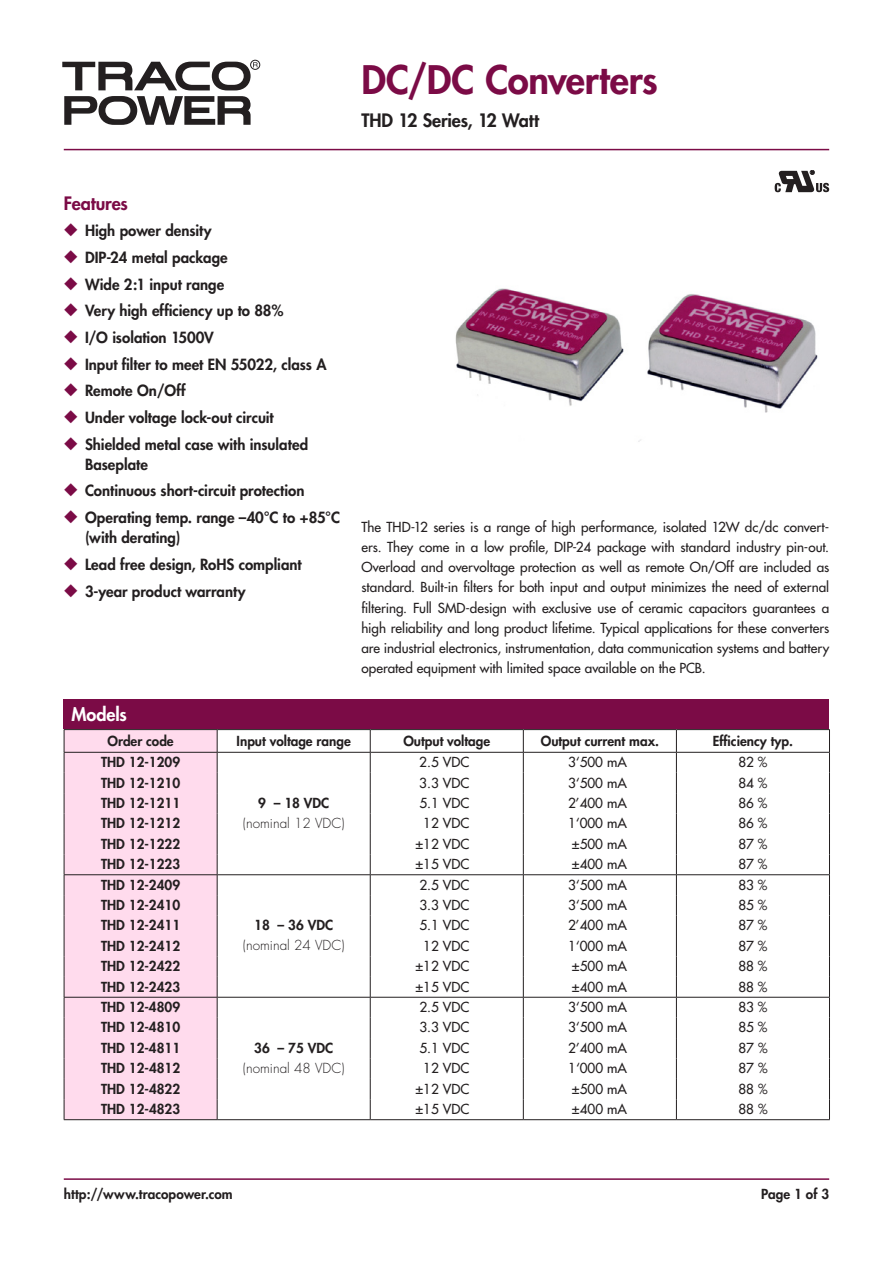
<style>
.page{position:relative;width:893px;height:1263px;background:#fff}
.page>*{position:absolute;margin:0;border:0;box-sizing:border-box;transform-origin:0 0}
.t1{font:800 38.25px "Futura";letter-spacing:-.005em;color:#7b0b46}
.t2{font:800 18px "Futura";letter-spacing:-.01em;color:#231f20}
.t3{font:800 18px "Futura";letter-spacing:-.01em;color:#7b0b46}
.t4{font:800 18px "Futura";letter-spacing:-.005em;color:#fff}
.t5{font:800 15px/20.2px "Futura";color:#231f20}
.t6{font:13.5px/20.2px "Futura";color:#231f20;text-align:justify}
.t7{font:800 13.5px "Futura";color:#231f20}
.t8{font:300 13.5px "Futura";color:#231f20}
.s1{color:#7b0b46}
</style>
<div class="page">
<div style="left:250px;top:60px;width:10px;height:10px;border:1px solid #231f20;border-radius:50%"></div>
<svg style="left:64px;top:96px;width:187px;height:29px"></svg>
<svg style="left:62px;top:62px;width:196px;height:28px"></svg>
<hr style="left:64px;top:1178px;width:765px;height:2px;background:#7b0b46">
<hr style="left:64px;top:149px;width:765px;height:1px;background:#7b0b46">
<div style="left:65px;top:730px;width:152px;height:389px;background:#ffdbed"></div>
<hr style="left:64px;top:729px;width:153px;height:1px;background:#231f20">
<hr style="left:217px;top:729px;width:153px;height:1px;background:#231f20">
<hr style="left:370px;top:729px;width:153px;height:1px;background:#231f20">
<hr style="left:523px;top:729px;width:153px;height:1px;background:#231f20">
<hr style="left:676px;top:729px;width:154px;height:1px;background:#231f20">
<hr style="left:64px;top:752px;width:153px;height:1px;background:#231f20">
<hr style="left:217px;top:752px;width:153px;height:1px;background:#231f20">
<hr style="left:370px;top:752px;width:153px;height:1px;background:#231f20">
<hr style="left:523px;top:752px;width:153px;height:1px;background:#231f20">
<hr style="left:676px;top:752px;width:154px;height:1px;background:#231f20">
<hr style="left:64px;top:874px;width:153px;height:1px;background:#231f20">
<hr style="left:217px;top:874px;width:153px;height:1px;background:#231f20">
<hr style="left:370px;top:874px;width:153px;height:1px;background:#231f20">
<hr style="left:523px;top:874px;width:153px;height:1px;background:#231f20">
<hr style="left:676px;top:874px;width:154px;height:1px;background:#231f20">
<hr style="left:64px;top:997px;width:153px;height:1px;background:#231f20">
<hr style="left:217px;top:997px;width:153px;height:1px;background:#231f20">
<hr style="left:370px;top:997px;width:153px;height:1px;background:#231f20">
<hr style="left:523px;top:997px;width:153px;height:1px;background:#231f20">
<hr style="left:676px;top:997px;width:154px;height:1px;background:#231f20">
<svg style="left:64px;top:730px;width:1px;height:389px"></svg>
<svg style="left:217px;top:730px;width:1px;height:389px"></svg>
<svg style="left:370px;top:730px;width:1px;height:389px"></svg>
<svg style="left:523px;top:730px;width:1px;height:389px"></svg>
<svg style="left:676px;top:730px;width:1px;height:389px"></svg>
<svg style="left:829px;top:730px;width:1px;height:389px"></svg>
<hr style="left:64px;top:1119px;width:153px;height:1px;background:#231f20">
<hr style="left:217px;top:1119px;width:153px;height:1px;background:#231f20">
<hr style="left:370px;top:1119px;width:153px;height:1px;background:#231f20">
<hr style="left:523px;top:1119px;width:153px;height:1px;background:#231f20">
<hr style="left:676px;top:1119px;width:154px;height:1px;background:#231f20">
<div style="left:64px;top:699px;width:765px;height:30px;background:#7b0b46"></div>
<svg style="left:775px;top:170px;width:54px;height:22px"></svg>
<img style="left:455px;top:288px;width:363px;height:154px">
<h1 class="t1" style="left:361px;top:56px;width:298px">DC/DC Converters</h1>
<h2 class="t2" style="left:361px;top:109px;width:179px">THD 12 Series, 12 Watt</h2>
<h2 class="t3" style="left:64px;top:192px;width:66px">Features</h2>
<p class="t5" style="left:64px;top:221px;width:149px"><span class="s1">◆</span> High power density</p>
<p class="t5" style="left:64px;top:247px;width:165px"><span class="s1">◆</span> DIP-24 metal package</p>
<p class="t5" style="left:64px;top:274px;width:162px"><span class="s1">◆</span> Wide 2:1 input range</p>
<p class="t5" style="left:64px;top:301px;width:221px"><span class="s1">◆</span> Very high efficiency up to 88%</p>
<p class="t5" style="left:64px;top:327px;width:151px"><span class="s1">◆</span> I/O isolation 1500V</p>
<p class="t5" style="left:64px;top:354px;width:264px"><span class="s1">◆</span> Input filter to meet EN 55022, class A</p>
<p class="t5" style="left:64px;top:381px;width:124px"><span class="s1">◆</span> Remote On/Off</p>
<p class="t5" style="left:64px;top:407px;width:211px"><span class="s1">◆</span> Under voltage lock-out circuit</p>
<p class="t5" style="left:85px;top:434px;width:225px;text-indent:-21px"><span class="s1">◆</span> Shielded metal case with insulated<br>Baseplate</p>
<p class="t5" style="left:64px;top:481px;width:242px"><span class="s1">◆</span> Continuous short-circuit protection</p>
<p class="t5" style="left:85px;top:507px;width:256px;text-indent:-21px"><span class="s1">◆</span> Operating temp. range –40°C to +85°C (with derating)</p>
<p class="t5" style="left:64px;top:554px;width:239px"><span class="s1">◆</span> Lead free design, RoHS compliant</p>
<p class="t5" style="left:64px;top:581px;width:183px"><span class="s1">◆</span> 3-year product warranty</p>
<h2 class="t4" style="left:72px;top:703px;width:57px">Models</h2>
<p class="t6" style="left:361px;top:516px;width:469px">The THD-12 series is a range of high performance, isolated 12W dc/dc convert&shy;ers. They come in a low profile, DIP-24 package with standard industry pin-out.<br>Overload and overvoltage protection as well as remote On/Off are included as standard. Built-in filters for both input and output minimizes the need of external filtering. Full SMD-design with exclusive use of ceramic capacitors guarantees a high reliability and long product lifetime. Typical applications for these converters are industrial electronics, instrumentation, data communication systems and battery operated equipment with limited space available on the PCB.</p>
<p class="t7" style="left:108px;top:733px;width:68px">Order code</p>
<p class="t7" style="left:237px;top:733px;width:116px">Input voltage range</p>
<p class="t7" style="left:403px;top:733px;width:88px">Output voltage</p>
<p class="t7" style="left:541px;top:733px;width:120px">Output current max.</p>
<p class="t7" style="left:713px;top:733px;width:82px">Efficiency typ.</p>
<p class="t7" style="left:101px;top:754px;width:81px">THD 12-1209</p>
<p class="t6" style="left:419px;top:752px;width:51px">2.5 VDC</p>
<p class="t6" style="left:568px;top:752px;width:60px">3‘500 mA</p>
<p class="t6" style="left:738px;top:752px;width:31px">82 %</p>
<p class="t7" style="left:101px;top:774px;width:81px">THD 12-1210</p>
<p class="t6" style="left:419px;top:772px;width:51px">3.3 VDC</p>
<p class="t6" style="left:568px;top:772px;width:60px">3‘500 mA</p>
<p class="t6" style="left:738px;top:772px;width:31px">84 %</p>
<p class="t7" style="left:101px;top:794px;width:81px">THD 12-1211</p>
<p class="t7" style="left:258px;top:794px;width:73px">9 – 18 VDC</p>
<p class="t6" style="left:419px;top:793px;width:51px">5.1 VDC</p>
<p class="t6" style="left:568px;top:793px;width:60px">2’400 mA</p>
<p class="t6" style="left:738px;top:793px;width:31px">86 %</p>
<p class="t7" style="left:101px;top:815px;width:81px">THD 12-1212</p>
<p class="t8" style="left:243px;top:815px;width:103px">(nominal 12 VDC)</p>
<p class="t6" style="left:423px;top:813px;width:48px">12 VDC</p>
<p class="t6" style="left:568px;top:813px;width:60px">1‘000 mA</p>
<p class="t6" style="left:738px;top:813px;width:31px">86 %</p>
<p class="t7" style="left:101px;top:835px;width:81px">THD 12-1222</p>
<p class="t6" style="left:415px;top:834px;width:55px">±12 VDC</p>
<p class="t6" style="left:572px;top:834px;width:56px">±500 mA</p>
<p class="t6" style="left:738px;top:834px;width:31px">87 %</p>
<p class="t7" style="left:101px;top:856px;width:81px">THD 12-1223</p>
<p class="t6" style="left:415px;top:854px;width:55px">±15 VDC</p>
<p class="t6" style="left:572px;top:854px;width:56px">±400 mA</p>
<p class="t6" style="left:738px;top:854px;width:31px">87 %</p>
<p class="t7" style="left:101px;top:876px;width:81px">THD 12-2409</p>
<p class="t6" style="left:419px;top:874px;width:51px">2.5 VDC</p>
<p class="t6" style="left:568px;top:874px;width:60px">3‘500 mA</p>
<p class="t6" style="left:738px;top:874px;width:31px">83 %</p>
<p class="t7" style="left:101px;top:896px;width:81px">THD 12-2410</p>
<p class="t6" style="left:419px;top:895px;width:51px">3.3 VDC</p>
<p class="t6" style="left:568px;top:895px;width:60px">3‘500 mA</p>
<p class="t6" style="left:738px;top:895px;width:31px">85 %</p>
<p class="t7" style="left:101px;top:917px;width:81px">THD 12-2411</p>
<p class="t7" style="left:254px;top:917px;width:81px">18 – 36 VDC</p>
<p class="t6" style="left:419px;top:915px;width:51px">5.1 VDC</p>
<p class="t6" style="left:568px;top:915px;width:60px">2’400 mA</p>
<p class="t6" style="left:738px;top:915px;width:31px">87 %</p>
<p class="t7" style="left:101px;top:937px;width:81px">THD 12-2412</p>
<p class="t8" style="left:243px;top:937px;width:103px">(nominal 24 VDC)</p>
<p class="t6" style="left:423px;top:936px;width:48px">12 VDC</p>
<p class="t6" style="left:568px;top:936px;width:60px">1‘000 mA</p>
<p class="t6" style="left:738px;top:936px;width:31px">87 %</p>
<p class="t7" style="left:101px;top:958px;width:81px">THD 12-2422</p>
<p class="t6" style="left:415px;top:956px;width:55px">±12 VDC</p>
<p class="t6" style="left:572px;top:956px;width:56px">±500 mA</p>
<p class="t6" style="left:738px;top:956px;width:31px">88 %</p>
<p class="t7" style="left:101px;top:978px;width:81px">THD 12-2423</p>
<p class="t6" style="left:415px;top:976px;width:55px">±15 VDC</p>
<p class="t6" style="left:572px;top:976px;width:56px">±400 mA</p>
<p class="t6" style="left:738px;top:976px;width:31px">88 %</p>
<p class="t7" style="left:101px;top:998px;width:81px">THD 12-4809</p>
<p class="t6" style="left:419px;top:997px;width:51px">2.5 VDC</p>
<p class="t6" style="left:568px;top:997px;width:60px">3‘500 mA</p>
<p class="t6" style="left:738px;top:997px;width:31px">83 %</p>
<p class="t7" style="left:101px;top:1019px;width:81px">THD 12-4810</p>
<p class="t6" style="left:419px;top:1017px;width:51px">3.3 VDC</p>
<p class="t6" style="left:568px;top:1017px;width:60px">3‘500 mA</p>
<p class="t6" style="left:738px;top:1017px;width:31px">85 %</p>
<p class="t7" style="left:101px;top:1039px;width:81px">THD 12-4811</p>
<p class="t7" style="left:254px;top:1039px;width:81px">36 – 75 VDC</p>
<p class="t6" style="left:419px;top:1038px;width:51px">5.1 VDC</p>
<p class="t6" style="left:568px;top:1038px;width:60px">2’400 mA</p>
<p class="t6" style="left:738px;top:1038px;width:31px">87 %</p>
<p class="t7" style="left:101px;top:1060px;width:81px">THD 12-4812</p>
<p class="t8" style="left:243px;top:1060px;width:103px">(nominal 48 VDC)</p>
<p class="t6" style="left:423px;top:1058px;width:48px">12 VDC</p>
<p class="t6" style="left:568px;top:1058px;width:60px">1‘000 mA</p>
<p class="t6" style="left:738px;top:1058px;width:31px">87 %</p>
<p class="t7" style="left:101px;top:1080px;width:81px">THD 12-4822</p>
<p class="t6" style="left:415px;top:1078px;width:55px">±12 VDC</p>
<p class="t6" style="left:572px;top:1078px;width:56px">±500 mA</p>
<p class="t6" style="left:738px;top:1078px;width:31px">88 %</p>
<p class="t7" style="left:101px;top:1100px;width:81px">THD 12-4823</p>
<p class="t6" style="left:415px;top:1099px;width:55px">±15 VDC</p>
<p class="t6" style="left:572px;top:1099px;width:56px">±400 mA</p>
<p class="t6" style="left:738px;top:1099px;width:31px">88 %</p>
<p class="t7" style="left:64px;top:1185px;width:170px">http://www.tracopower.com</p>
<p class="t7" style="left:761px;top:1185px;width:69px">Page 1 of 3</p>
</div>
